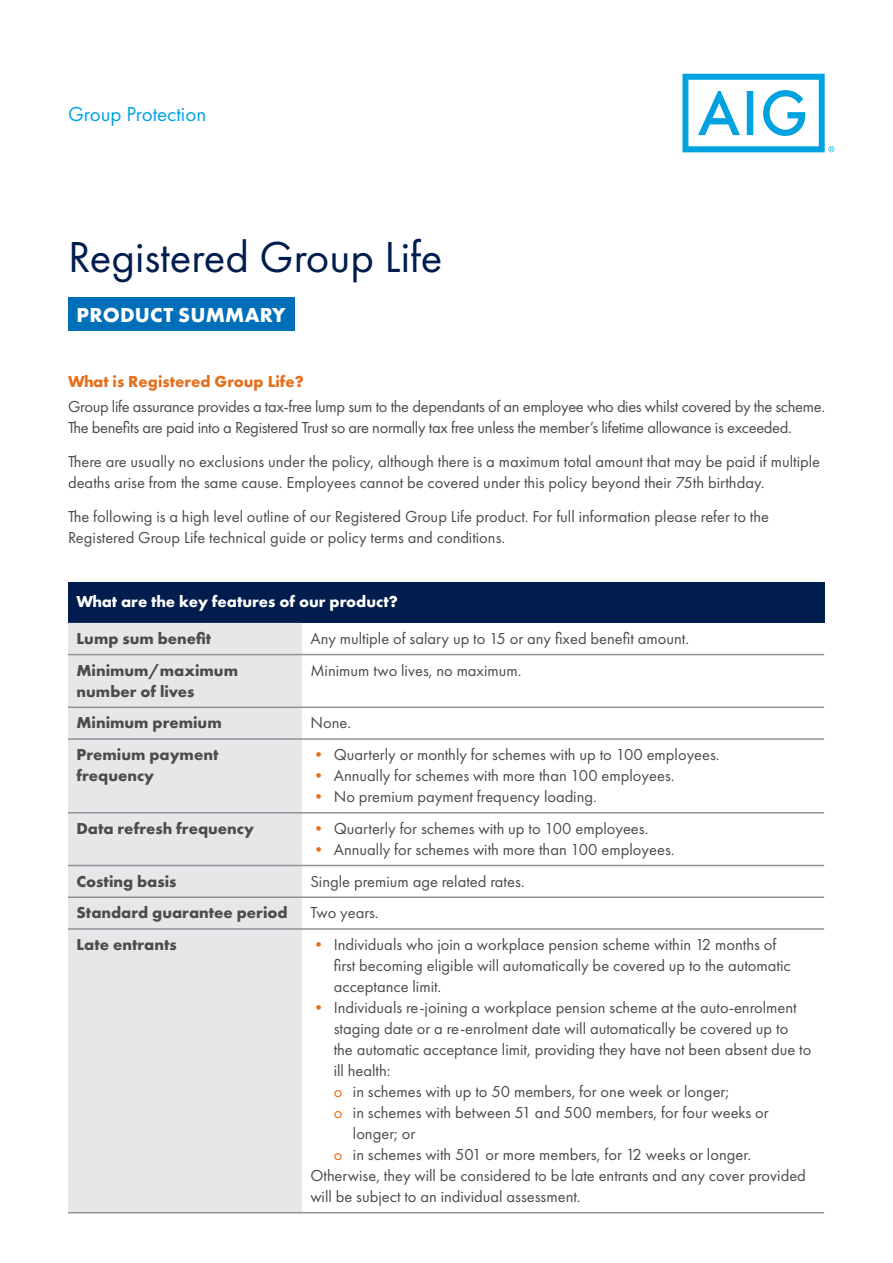
<style>
.page{position:relative;width:893px;height:1263px;background:#fff}
.page>*{position:absolute;margin:0;border:0;box-sizing:border-box;transform-origin:0 0}
.t1{font:45px "Futura PT";color:#001d4e}
.t2{font:21px "Futura PT";color:#00a2e0}
.t3{font:700 21px "Futura PT";letter-spacing:.01em;color:#fff}
.t4{font:16.5px/21px "Futura PT";color:#4b4c4d}
.t5{font:16.5px/21px "Futura PT";letter-spacing:-.02em;color:#4b4c4d}
.t6{font:700 16.5px/21px "Futura PT";color:#4b4c4d}
.t7{font:700 16.5px "Futura PT";color:#fff}
.t8{font:700 16.5px "Futura PT";color:#e4701e}
.s1{color:#e4701e}
</style>
<div class="page">
<div style="left:68px;top:582px;width:756px;height:40px;background:#001d4e"></div>
<div style="left:68px;top:623px;width:234px;height:589px;background:#e6e7e9"></div>
<hr style="left:68px;top:654px;width:234px;height:1px;background:#8f9194">
<hr style="left:302px;top:654px;width:522px;height:1px;background:#8f9194">
<hr style="left:68px;top:706px;width:234px;height:2px;background:#8f9194">
<hr style="left:302px;top:706px;width:522px;height:2px;background:#8f9194">
<hr style="left:68px;top:738px;width:234px;height:2px;background:#8f9194">
<hr style="left:302px;top:738px;width:522px;height:2px;background:#8f9194">
<hr style="left:68px;top:812px;width:234px;height:1px;background:#8f9194">
<hr style="left:302px;top:812px;width:522px;height:1px;background:#8f9194">
<hr style="left:68px;top:865px;width:234px;height:1px;background:#8f9194">
<hr style="left:302px;top:865px;width:522px;height:1px;background:#8f9194">
<hr style="left:68px;top:896px;width:234px;height:2px;background:#8f9194">
<hr style="left:302px;top:896px;width:522px;height:2px;background:#8f9194">
<hr style="left:68px;top:928px;width:234px;height:2px;background:#8f9194">
<hr style="left:302px;top:928px;width:522px;height:2px;background:#8f9194">
<hr style="left:68px;top:1212px;width:234px;height:1px;background:#8f9194">
<hr style="left:302px;top:1212px;width:522px;height:1px;background:#8f9194">
<hr style="left:68px;top:621px;width:234px;height:2px;background:#001d4e">
<hr style="left:302px;top:621px;width:522px;height:2px;background:#001d4e">
<svg style="left:682px;top:74px;width:152px;height:78px"></svg>
<div style="left:68px;top:297px;width:226px;height:33px;background:#006fba"></div>
<p class="t2" style="left:68px;top:102px;width:140px">Group Protection</p>
<h1 class="t1" style="left:68px;top:230px;width:376px">Registered Group Life</h1>
<p class="t3" style="left:77px;top:301px;width:210px">PRODUCT SUMMARY</p>
<p class="t8" style="left:68px;top:371px;width:237px">What is Registered Group Life?</p>
<p class="t5" style="left:68px;top:396px;width:758px">Group life assurance provides a tax-free lump sum to the dependants of an employee who dies whilst covered by the scheme.<br>The benefits are paid into a Registered Trust so are normally tax free unless the member’s lifetime allowance is exceeded.</p>
<p class="t4" style="left:68px;top:451px;width:754px">There are usually no exclusions under the policy, although there is a maximum total amount that may be paid if multiple deaths arise from the same cause. Employees cannot be covered under this policy beyond their 75th birthday.</p>
<p class="t4" style="left:68px;top:505px;width:702px">The following is a high level outline of our Registered Group Life product. For full information please refer to the<br>Registered Group Life technical guide or policy terms and conditions.</p>
<p class="t7" style="left:77px;top:591px;width:323px">What are the key features of our product?</p>
<p class="t6" style="left:77px;top:627px;width:136px">Lump sum benefit</p>
<p class="t4" style="left:310px;top:628px;width:380px">Any multiple of salary up to 15 or any fixed benefit amount.</p>
<p class="t6" style="left:77px;top:659px;width:163px">Minimum/maximum number of lives</p>
<p class="t4" style="left:310px;top:660px;width:213px">Minimum two lives, no maximum.</p>
<p class="t6" style="left:77px;top:712px;width:147px">Minimum premium</p>
<p class="t4" style="left:310px;top:712px;width:42px">None.</p>
<p class="t6" style="left:77px;top:744px;width:143px">Premium payment frequency</p>
<p class="t4" style="left:310px;top:744px;width:411px"><span class="s1">•</span> Quarterly or monthly for schemes with up to 100 employees.</p>
<p class="t4" style="left:310px;top:765px;width:366px"><span class="s1">•</span> Annually for schemes with more than 100 employees.</p>
<p class="t4" style="left:310px;top:786px;width:288px"><span class="s1">•</span> No premium payment frequency loading.</p>
<p class="t6" style="left:77px;top:817px;width:179px">Data refresh frequency</p>
<p class="t4" style="left:310px;top:818px;width:340px"><span class="s1">•</span> Quarterly for schemes with up to 100 employees.</p>
<p class="t4" style="left:310px;top:839px;width:366px"><span class="s1">•</span> Annually for schemes with more than 100 employees.</p>
<p class="t6" style="left:77px;top:870px;width:102px">Costing basis</p>
<p class="t4" style="left:310px;top:870px;width:216px">Single premium age related rates.</p>
<p class="t6" style="left:77px;top:902px;width:213px">Standard guarantee period</p>
<p class="t4" style="left:310px;top:902px;width:70px">Two years.</p>
<p class="t6" style="left:77px;top:934px;width:102px">Late entrants</p>
<p class="t4" style="left:334px;top:934px;width:458px;text-indent:-23px"><span class="s1">•</span> Individuals who join a workplace pension scheme within 12 months of first becoming eligible will automatically be covered up to the automatic acceptance limit.</p>
<p class="t4" style="left:310px;top:997px;width:488px"><span class="s1">•</span> Individuals re-joining a workplace pension scheme at the auto-enrolment</p>
<p class="t4" style="left:334px;top:1018px;width:456px">staging date or a re-enrolment date will automatically be covered up to</p>
<p class="t4" style="left:334px;top:1039px;width:479px">the automatic acceptance limit, providing they have not been absent due to</p>
<p class="t4" style="left:334px;top:1060px;width:58px">ill health:</p>
<p class="t4" style="left:334px;top:1081px;width:397px"><span class="s1">o</span> in schemes with up to 50 members, for one week or longer;</p>
<p class="t4" style="left:334px;top:1102px;width:436px"><span class="s1">o</span> in schemes with between 51 and 500 members, for four weeks or</p>
<p class="t4" style="left:353px;top:1123px;width:64px">longer; or</p>
<p class="t4" style="left:334px;top:1144px;width:419px"><span class="s1">o</span> in schemes with 501 or more members, for 12 weeks or longer.</p>
<p class="t4" style="left:310px;top:1165px;width:497px">Otherwise, they will be considered to be late entrants and any cover provided</p>
<p class="t4" style="left:310px;top:1186px;width:272px">will be subject to an individual assessment.</p>
</div>
